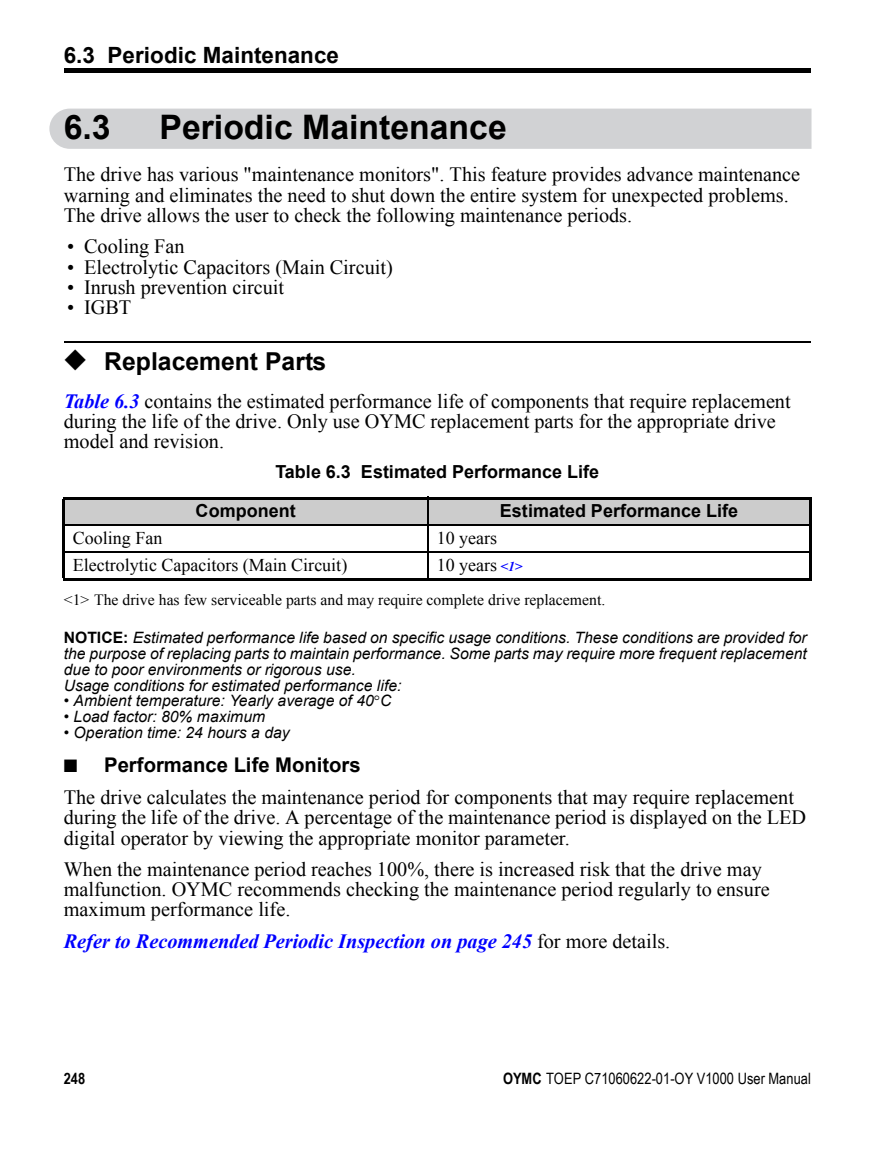
<style>
.page{position:relative;width:894px;height:1161px;background:#fff}
.page>*{position:absolute;margin:0;border:0;box-sizing:border-box;transform-origin:0 0}
.t1{font:700 33.75px "Arial";color:#000}
.t2{font:700 24.75px "Arial";color:#000}
.t3{font:700 22.5px "Arial";letter-spacing:.005em;color:#000}
.t4{font:20.25px/20.2px "Times New Roman";color:#000}
.t5{font:italic 700 20.25px "Times New Roman";color:#00f}
.t6{font:700 20.25px "Arial";letter-spacing:-.005em;color:#000}
.t7{font:700 18px "Arial";color:#000}
.t8{font:18px "Times New Roman";color:#000}
.t9{font:italic 15.75px/15.8px "Arial";letter-spacing:.005em;color:#000}
.t10{font:15.75px "Times New Roman";color:#000}
.t11{font:15.75px "Arial Narrow";color:#000}
.t12{font:700 15.75px "Arial Narrow";color:#000}
.s1{font-weight:700;font-style:italic;color:#00f}
.s2{font-weight:700;font-style:italic;font-size:13.5px;color:#00f}
.s3{font-weight:700;font-style:normal}
.s4{font-weight:400;font-style:normal;color:#000}
.s5{font-weight:700}
</style>
<div class="page">
<hr style="left:64px;top:69px;width:746px;height:4px;background:#000">
<div style="left:49px;top:109px;width:762px;height:40px;background:#d1d2d4"></div>
<hr style="left:64px;top:342px;width:746px;height:1px;background:#000">
<div style="left:64px;top:498px;width:363px;height:27px;background:#ccc"></div>
<div style="left:427px;top:498px;width:383px;height:27px;background:#ccc"></div>
<hr style="left:63px;top:499px;width:2px;height:79px;background:#000">
<hr style="left:427px;top:497px;width:1px;height:83px;background:#000">
<hr style="left:809px;top:499px;width:2px;height:79px;background:#000">
<hr style="left:63px;top:497px;width:748px;height:2px;background:#000">
<hr style="left:63px;top:524px;width:748px;height:1px;background:#000">
<hr style="left:63px;top:551px;width:748px;height:1px;background:#000">
<hr style="left:63px;top:578px;width:748px;height:2px;background:#000">
<p class="t3" style="left:64px;top:43px;width:276px">6.3 Periodic Maintenance</p>
<h1 class="t1" style="left:64px;top:108px;width:48px">6.3</h1>
<h1 class="t1" style="left:159px;top:108px;width:349px">Periodic Maintenance</h1>
<p class="t4" style="left:64px;top:164px;width:737px">The drive has various "maintenance monitors". This feature provides advance maintenance warning and eliminates the need to shut down the entire system for unexpected problems.<br>The drive allows the user to check the following maintenance periods.</p>
<p class="t4" style="left:67px;top:237px;width:119px">• Cooling Fan</p>
<p class="t4" style="left:67px;top:257px;width:327px">• Electrolytic Capacitors (Main Circuit)</p>
<p class="t4" style="left:67px;top:277px;width:219px">• Inrush prevention circuit</p>
<p class="t4" style="left:67px;top:297px;width:66px">• IGBT</p>
<p class="t2" style="left:64px;top:348px;width:264px">◆ Replacement Parts</p>
<p class="t4" style="left:64px;top:391px;width:728px"><span class="s1">Table 6.3</span> contains the estimated performance life of components that require replacement during the life of the drive. Only use OYMC replacement parts for the appropriate drive model and revision.</p>
<p class="t7" style="left:275px;top:462px;width:325px">Table 6.3 Estimated Performance Life</p>
<p class="t7" style="left:195px;top:500px;width:101px">Component</p>
<p class="t7" style="left:500px;top:500px;width:239px">Estimated Performance Life</p>
<p class="t8" style="left:73px;top:528px;width:91px">Cooling Fan</p>
<p class="t8" style="left:436px;top:528px;width:62px">10 years</p>
<p class="t8" style="left:73px;top:555px;width:276px">Electrolytic Capacitors (Main Circuit)</p>
<p class="t8" style="left:436px;top:555px;width:87px">10 years <span class="s2">&lt;1&gt;</span></p>
<p class="t10" style="left:64px;top:591px;width:543px">&lt;1&gt; The drive has few serviceable parts and may require complete drive replacement.</p>
<p class="t9" style="left:64px;top:630px;width:744px"><span class="s3">NOTICE:</span> Estimated performance life based on specific usage conditions. These conditions are provided for the purpose of replacing parts to maintain performance. Some parts may require more frequent replacement due to poor environments or rigorous use.<br>Usage conditions for estimated performance life:</p>
<p class="t9" style="left:64px;top:693px;width:329px">• Ambient temperature: Yearly average of 40 C</p>
<p class="t9" style="left:64px;top:709px;width:203px">• Load factor: 80% maximum</p>
<p class="t9" style="left:64px;top:725px;width:227px">• Operation time: 24 hours a day</p>
<p class="t6" style="left:64px;top:754px;width:298px">■ Performance Life Monitors</p>
<p class="t4" style="left:64px;top:787px;width:743px">The drive calculates the maintenance period for components that may require replacement during the life of the drive. A percentage of the maintenance period is displayed on the LED digital operator by viewing the appropriate monitor parameter.</p>
<p class="t4" style="left:64px;top:859px;width:707px">When the maintenance period reaches 100%, there is increased risk that the drive may malfunction. OYMC recommends checking the maintenance period regularly to ensure maximum performance life.</p>
<p class="t5" style="left:64px;top:930px;width:608px">Refer to Recommended Periodic Inspection on page 245 <span class="s4">for more details.</span></p>
<p class="t12" style="left:64px;top:1069px;width:23px">248</p>
<p class="t11" style="left:503px;top:1069px;width:309px"><span class="s5">OYMC</span> TOEP C71060622-01-OY V1000 User Manual</p>
</div>
